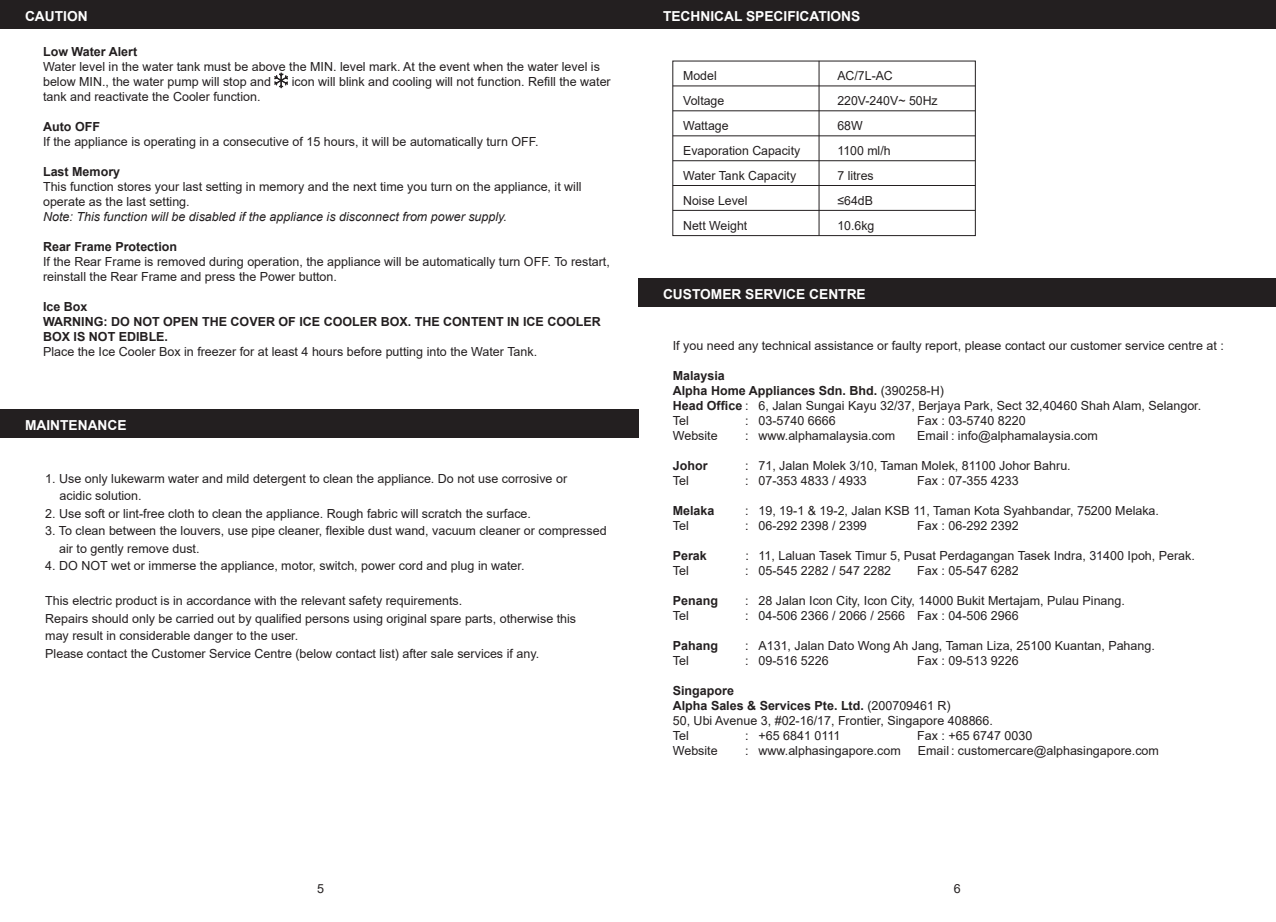
<style>
.page{position:relative;width:1276px;height:922px;background:#fff}
.page>*{position:absolute;margin:0;border:0;box-sizing:border-box;transform-origin:0 0}
.t1{font:700 13.75px "Arial";color:#fff}
.t2{font:12.5px/25px "Arial";color:#231f20}
.t3{font:700 12.5px/15px "Arial";color:#231f20}
.t4{font:italic 12.5px "Arial";color:#231f20}
.s1{font-weight:700}
</style>
<div class="page">
<div style="left:638px;top:0;width:638px;height:28px;background:#231f20"></div>
<div style="left:672px;top:61px;width:303px;height:175px;border:1px solid #231f20"></div>
<hr style="left:673px;top:86px;width:302px;height:1px;background:#231f20">
<hr style="left:818px;top:61px;width:1px;height:174px;background:#231f20">
<hr style="left:673px;top:110px;width:302px;height:1px;background:#231f20">
<hr style="left:673px;top:135px;width:302px;height:1px;background:#231f20">
<hr style="left:673px;top:160px;width:302px;height:1px;background:#231f20">
<hr style="left:673px;top:185px;width:302px;height:1px;background:#231f20">
<hr style="left:673px;top:210px;width:302px;height:1px;background:#231f20">
<div style="left:0;top:0;width:638px;height:28px;background:#231f20"></div>
<svg style="left:274px;top:73px;width:14px;height:15px"></svg>
<div style="left:0;top:409px;width:638px;height:29px;background:#231f20"></div>
<div style="left:638px;top:278px;width:638px;height:29px;background:#231f20"></div>
<p class="t1" style="left:25px;top:7px;width:64px">CAUTION</p>
<p class="t3" style="left:43px;top:44px;width:96px">Low Water Alert</p>
<p class="t2" style="left:43px;top:59px;width:558px;line-height:15px">Water level in the water tank must be above the MIN. level mark. At the event when the water level is below MIN., the water pump will stop and</p>
<p class="t2" style="left:292px;top:69px;width:320px">icon will blink and cooling will not function. Refill the water</p>
<p class="t2" style="left:43px;top:84px;width:219px">tank and reactivate the Cooler function.</p>
<p class="t3" style="left:43px;top:119px;width:58px">Auto OFF</p>
<p class="t2" style="left:43px;top:129px;width:497px">If the appliance is operating in a consecutive of 15 hours, it will be automatically turn OFF.</p>
<p class="t3" style="left:43px;top:164px;width:79px">Last Memory</p>
<p class="t2" style="left:43px;top:179px;width:540px;line-height:15px">This function stores your last setting in memory and the next time you turn on the appliance, it will operate as the last setting.</p>
<p class="t4" style="left:43px;top:209px;width:465px">Note: This function will be disabled if the appliance is disconnect from power supply.</p>
<p class="t3" style="left:43px;top:239px;width:136px">Rear Frame Protection</p>
<p class="t2" style="left:43px;top:254px;width:568px;line-height:15px">If the Rear Frame is removed during operation, the appliance will be automatically turn OFF. To restart, reinstall the Rear Frame and press the Power button.</p>
<p class="t3" style="left:43px;top:299px;width:559px">Ice Box<br>WARNING: DO NOT OPEN THE COVER OF ICE COOLER BOX. THE CONTENT IN ICE COOLER<br>BOX IS NOT EDIBLE.</p>
<p class="t2" style="left:43px;top:339px;width:496px">Place the Ice Cooler Box in freezer for at least 4 hours before putting into the Water Tank.</p>
<p class="t1" style="left:25px;top:415px;width:103px">MAINTENANCE</p>
<p class="t2" style="left:60px;top:469px;width:509px;line-height:17.5px;text-indent:-14px">1. Use only lukewarm water and mild detergent to clean the appliance. Do not use corrosive or acidic solution.</p>
<p class="t2" style="left:45px;top:500px;width:487px">2. Use soft or lint-free cloth to clean the appliance. Rough fabric will scratch the surface.</p>
<p class="t2" style="left:59px;top:522px;width:549px;line-height:17.5px;text-indent:-14px">3. To clean between the louvers, use pipe cleaner, flexible dust wand, vacuum cleaner or compressed air to gently remove dust.</p>
<p class="t2" style="left:45px;top:553px;width:481px">4. DO NOT wet or immerse the appliance, motor, switch, power cord and plug in water.</p>
<p class="t2" style="left:45px;top:592px;width:532px;line-height:17.5px">This electric product is in accordance with the relevant safety requirements.<br>Repairs should only be carried out by qualified persons using original spare parts, otherwise this may result in considerable danger to the user.<br>Please contact the Customer Service Centre (below contact list) after sale services if any.</p>
<p class="t1" style="left:661px;top:5px;width:204px">CUSTOMER SERVICE CENTRE</p>
<p class="t1" style="left:663px;top:7px;width:199px">TECHNICAL SPECIFICATIONS</p>
<p class="t2" style="left:683px;top:63px;width:119px">Model<br>Voltage<br>Wattage<br>Evaporation Capacity<br>Water Tank Capacity<br>Noise Level<br>Nett Weight</p>
<p class="t2" style="left:837px;top:63px;width:102px">AC/7L-AC<br>220V-240V~ 50Hz<br>68W<br>1100 ml/h<br>7 litres<br>≤64dB<br>10.6kg</p>
<p class="t1" style="left:663px;top:284px;width:204px">CUSTOMER SERVICE CENTRE</p>
<p class="t2" style="left:673px;top:332px;width:552px">If you need any technical assistance or faulty report, please contact our customer service centre at :</p>
<p class="t2" style="left:673px;top:367px;width:530px;line-height:15px"><span class="s1">Malaysia<br>Alpha Home Appliances Sdn. Bhd.</span> (390258-H)<br><span class="s1">Head Office</span> : 6, Jalan Sungai Kayu 32/37, Berjaya Park, Sect 32,40460 Shah Alam, Selangor.<br>Tel</p>
<p class="t2" style="left:745px;top:407px;width:92px">: 03-5740 6666</p>
<p class="t2" style="left:917px;top:407px;width:110px">Fax : 03-5740 8220</p>
<p class="t2" style="left:673px;top:422px;width:46px">Website</p>
<p class="t2" style="left:745px;top:422px;width:151px">: www.alphamalaysia.com</p>
<p class="t2" style="left:917px;top:422px;width:182px">Email : info@alphamalaysia.com</p>
<p class="t3" style="left:673px;top:458px;width:36px">Johor</p>
<p class="t2" style="left:745px;top:452px;width:327px">: 71, Jalan Molek 3/10, Taman Molek, 81100 Johor Bahru.</p>
<p class="t2" style="left:673px;top:467px;width:17px">Tel</p>
<p class="t2" style="left:745px;top:467px;width:123px">: 07-353 4833 / 4933</p>
<p class="t2" style="left:917px;top:467px;width:103px">Fax : 07-355 4233</p>
<p class="t3" style="left:673px;top:503px;width:43px">Melaka</p>
<p class="t2" style="left:745px;top:497px;width:415px">: 19, 19-1 &amp; 19-2, Jalan KSB 11, Taman Kota Syahbandar, 75200 Melaka.</p>
<p class="t2" style="left:673px;top:512px;width:17px">Tel</p>
<p class="t2" style="left:745px;top:512px;width:123px">: 06-292 2398 / 2399</p>
<p class="t2" style="left:917px;top:512px;width:103px">Fax : 06-292 2392</p>
<p class="t3" style="left:673px;top:548px;width:36px">Perak</p>
<p class="t2" style="left:745px;top:542px;width:451px">: 11, Laluan Tasek Timur 5, Pusat Perdagangan Tasek Indra, 31400 Ipoh, Perak.</p>
<p class="t2" style="left:673px;top:557px;width:17px">Tel</p>
<p class="t2" style="left:745px;top:557px;width:147px">: 05-545 2282 / 547 2282</p>
<p class="t2" style="left:917px;top:557px;width:103px">Fax : 05-547 6282</p>
<p class="t3" style="left:673px;top:593px;width:47px">Penang</p>
<p class="t2" style="left:745px;top:587px;width:381px">: 28 Jalan Icon City, Icon City, 14000 Bukit Mertajam, Pulau Pinang.</p>
<p class="t2" style="left:673px;top:602px;width:17px">Tel</p>
<p class="t2" style="left:745px;top:602px;width:275px">: 04-506 2366 / 2066 / 2566 Fax : 04-506 2966</p>
<p class="t3" style="left:673px;top:638px;width:47px">Pahang</p>
<p class="t2" style="left:745px;top:632px;width:411px">: A131, Jalan Dato Wong Ah Jang, Taman Liza, 25100 Kuantan, Pahang.</p>
<p class="t2" style="left:673px;top:647px;width:17px">Tel</p>
<p class="t2" style="left:745px;top:647px;width:85px">: 09-516 5226</p>
<p class="t2" style="left:917px;top:647px;width:103px">Fax : 09-513 9226</p>
<p class="t2" style="left:673px;top:682px;width:322px;line-height:15px"><span class="s1">Singapore<br>Alpha Sales &amp; Services Pte. Ltd.</span> (200709461 R)<br>50, Ubi Avenue 3, #02-16/17, Frontier, Singapore 408866.<br>Tel</p>
<p class="t2" style="left:745px;top:722px;width:97px">: +65 6841 0111</p>
<p class="t2" style="left:917px;top:722px;width:117px">Fax : +65 6747 0030</p>
<p class="t2" style="left:673px;top:737px;width:46px">Website</p>
<p class="t2" style="left:745px;top:737px;width:157px">: www.alphasingapore.com</p>
<p class="t2" style="left:918px;top:737px;width:243px">Email : customercare@alphasingapore.com</p>
<p class="t2" style="left:317px;top:875px;width:8px">5</p>
<p class="t2" style="left:954px;top:875px;width:8px">6</p>
</div>
